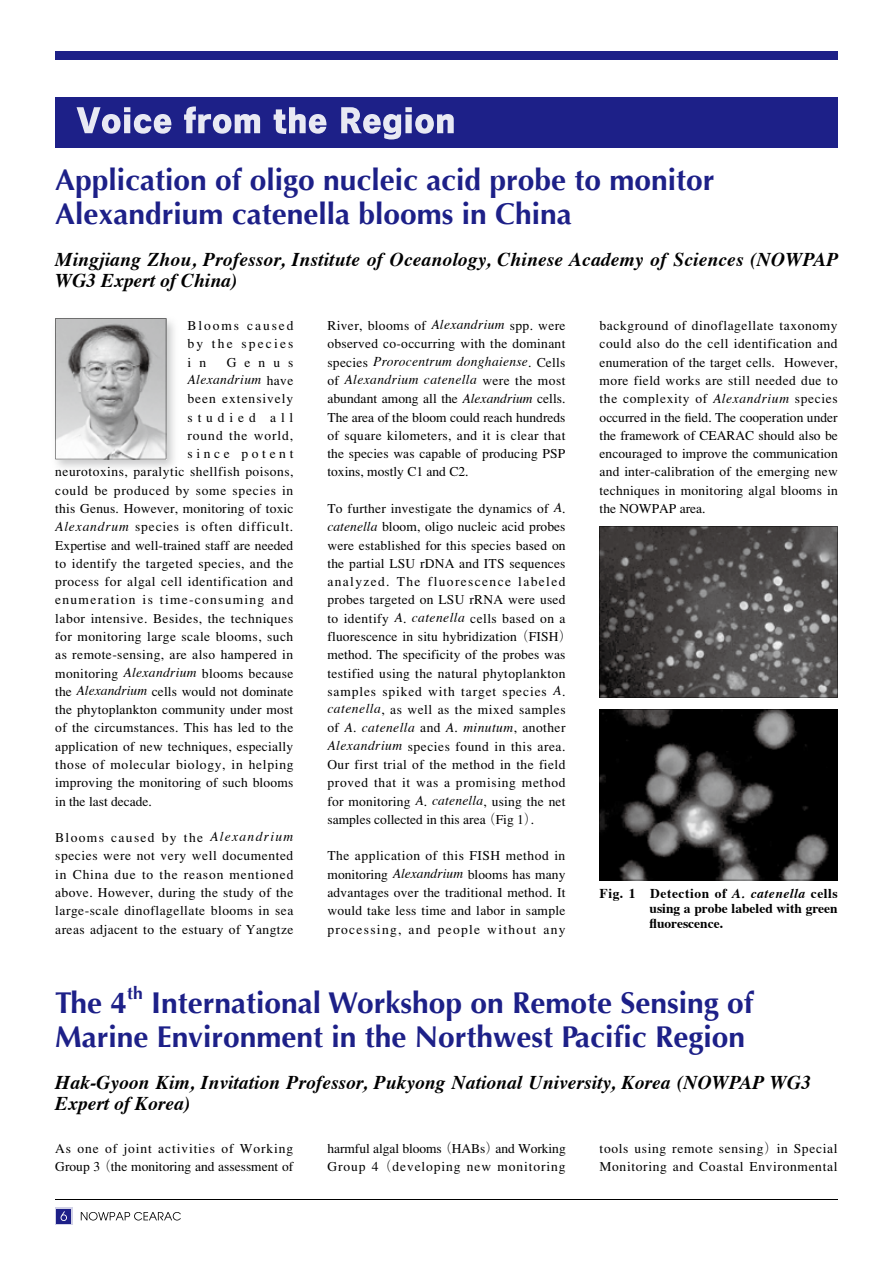
<style>
.page{position:relative;width:893px;height:1263px;background:#fff}
.page>*{position:absolute;margin:0;border:0;box-sizing:border-box;transform-origin:0 0}
.t1{font:700 30px/34px "Optima";color:#1d2088;text-align:right}
.t2{font:italic 700 19.5px/21.3px "Times";color:#000}
.t3{font:700 17.55px "Optima";color:#1d2088}
.t4{font:300 13.5px/18.3px "Ryumin";letter-spacing:.025em;color:#000;text-align:justify}
.t5{font:300 13.5px/18.3px "Ryumin";color:#000}
.t6{font:italic 13.5px/18.3px "Times";letter-spacing:.03em;color:#000}
.t7{font:700 13.5px/14.9px "Times";color:#000;text-align:justify}
.t8{font:300 13.5px/18.3px "Ryumin";letter-spacing:.05em;color:#000}
.t9{font:300 13.5px/18.3px "Ryumin";letter-spacing:-.005em;color:#000}
.t10{font:300 13.5px "Ryumin";letter-spacing:.055em;color:#000}
.t11{font:300 13.5px "Ryumin";letter-spacing:.005em;color:#000}
.t12{font:300 13.5px "Ryumin";letter-spacing:.065em;color:#000}
.t13{font:300 13.5px "Ryumin";letter-spacing:.095em;color:#000}
.t14{font:300 13.5px "Ryumin";letter-spacing:.07em;color:#000}
.t15{font:300 13.5px "Ryumin";letter-spacing:.27em;color:#000}
.t16{font:300 13.5px "Ryumin";letter-spacing:.36em;color:#000}
.s1{font-family:"Ryumin";font-weight:300;font-style:normal}
.s2{font-family:"Times";font-weight:400;font-style:italic}
.s3{font-style:italic}
</style>
<div class="page">
<img style="left:55px;top:318px;width:119px;height:150px">
<svg style="left:55px;top:318px;width:111px;height:141px;background:#b8b8b9"></svg>
<svg style="left:600px;top:526px;width:238px;height:171px;background:#524f4f"></svg>
<svg style="left:600px;top:709px;width:238px;height:171px;background:#252525"></svg>
<svg style="left:81px;top:1212px;width:100px;height:8px"></svg>
<div style="left:55px;top:1208px;width:17px;height:17px;background:#d2d2e7"></div>
<div style="left:56px;top:1209px;width:15px;height:15px;background:#1d2088"></div>
<hr style="left:55px;top:1199px;width:783px;height:1px;background:#000">
<div style="left:55px;top:51px;width:783px;height:9px;background:#1d2088"></div>
<svg style="left:61px;top:1211px;width:6px;height:10px"></svg>
<div style="left:55px;top:98px;width:783px;height:50px;background:#1d2088"></div>
<svg style="left:77px;top:107px;width:94px;height:27px"></svg>
<svg style="left:184px;top:106px;width:76px;height:28px"></svg>
<svg style="left:274px;top:107px;width:52px;height:27px"></svg>
<svg style="left:341px;top:107px;width:113px;height:32px"></svg>
<h1 class="t1" style="left:55px;top:164px;width:661px;text-align:left">Application of oligo nucleic acid probe to monitor<br>Alexandrium catenella blooms in China</h1>
<h2 class="t2" style="left:55px;top:247px;width:785px">Mingjiang Zhou, Professor, Institute of Oceanology, Chinese Academy of Sciences (NOWPAP<br>WG3 Expert of China)</h2>
<p class="t4" style="left:188px;top:317px;width:107px">Blooms caused by the species i n</p>
<p class="t4" style="left:227px;top:354px;width:68px">Genus</p>
<p class="t6" style="left:188px;top:370px;width:107px">Alexandrium <span class="s1">have</span></p>
<p class="t14" style="left:188px;top:391px;width:107px">been extensively</p>
<p class="t16" style="left:188px;top:409px;width:107px">studied all</p>
<p class="t14" style="left:188px;top:428px;width:107px">round the world,</p>
<p class="t15" style="left:188px;top:446px;width:107px">since potent</p>
<p class="t4" style="left:55px;top:463px;width:240px">neurotoxins, paralytic shellfish poisons,</p>
<p class="t10" style="left:55px;top:483px;width:240px">could be produced by some species in</p>
<p class="t4" style="left:55px;top:500px;width:240px">this Genus. However, monitoring of toxic</p>
<p class="t12" style="left:55px;top:519px;width:240px"><span class="s2">Alexandrum</span> species is often difficult.</p>
<p class="t5" style="left:55px;top:537px;width:240px">Expertise and well-trained staff are needed</p>
<p class="t4" style="left:55px;top:555px;width:240px">to identify the targeted species, and the</p>
<p class="t4" style="left:55px;top:573px;width:240px">process for algal cell identification and</p>
<p class="t13" style="left:55px;top:592px;width:240px">enumeration is time-consuming and</p>
<p class="t4" style="left:55px;top:610px;width:239px">labor intensive. Besides, the techniques</p>
<p class="t4" style="left:55px;top:628px;width:240px">for monitoring large scale blooms, such</p>
<p class="t4" style="left:55px;top:646px;width:239px">as remote-sensing, are also hampered in</p>
<p class="t4" style="left:55px;top:665px;width:240px">monitoring <span class="s2">Alexandrium</span> blooms because</p>
<p class="t11" style="left:55px;top:684px;width:240px">the <span class="s2">Alexandrium</span> cells would not dominate</p>
<p class="t4" style="left:55px;top:701px;width:239px">the phytoplankton community under most</p>
<p class="t4" style="left:55px;top:719px;width:240px">of the circumstances. This has led to the</p>
<p class="t4" style="left:55px;top:738px;width:240px">application of new techniques, especially</p>
<p class="t10" style="left:55px;top:757px;width:240px">those of molecular biology, in helping</p>
<p class="t4" style="left:55px;top:774px;width:240px">improving the monitoring of such blooms</p>
<p class="t5" style="left:55px;top:792px;width:98px">in the last decade.</p>
<p class="t4" style="left:55px;top:829px;width:240px">Blooms caused by the <span class="s2">Alexandrium </span>species were not very well documented in China due to the reason mentioned above. However, during the study of the large-scale dinoflagellate blooms in sea areas adjacent to the estuary of Yangtze</p>
<p class="t4" style="left:327px;top:317px;width:240px">River, blooms of <span class="s2">Alexandrium</span> spp. were observed co-occurring with the dominant</p>
<p class="t6" style="left:327px;top:351px;width:240px"><span class="s1">species</span> Prorocentrum donghaiense<span class="s1">. Cells of</span> Alexandrium catenella <span class="s1">were the most</span></p>
<p class="t4" style="left:327px;top:390px;width:240px">abundant among all the <span class="s2">Alexandrium</span> cells.<br>The area of the bloom could reach hundreds of square kilometers, and it is clear that the species was capable of producing PSP toxins, mostly C1 and C2.</p>
<p class="t4" style="left:327px;top:500px;width:246px;text-align:left">To further investigate the dynamics of <span class="s2">A</span>. <span class="s2">catenella</span> bloom, oligo nucleic acid probes were established for this species based on the partial LSU rDNA and ITS sequences analyzed. The fluorescence labeled probes targeted on LSU rRNA were used to identify <span class="s2">A</span>. <span class="s2">catenella</span> cells based on a fluorescence in situ hybridization （FISH）method. The specificity of the probes was testified using the natural phytoplankton samples spiked with target species <span class="s2">A</span>. <span class="s2">catenella</span>, as well as the mixed samples</p>
<p class="t6" style="left:327px;top:717px;width:240px"><span class="s1">of</span> A<span class="s1">.</span> catenella <span class="s1">and</span> A<span class="s1">.</span> minutum<span class="s1">, another</span></p>
<p class="t4" style="left:327px;top:738px;width:240px"><span class="s2">Alexandrium</span> species found in this area.<br>Our first trial of the method in the field proved that it was a promising method for monitoring <span class="s2">A</span>. <span class="s2">catenella</span>, using the net samples collected in this area （Fig 1）.</p>
<p class="t4" style="left:327px;top:847px;width:240px">The application of this FISH method in monitoring <span class="s2">Alexandrium</span> blooms has many advantages over the traditional method. It would take less time and labor in sample processing, and people without any</p>
<p class="t4" style="left:600px;top:317px;width:240px">background of dinoflagellate taxonomy could also do the cell identification and enumeration of the target cells. However, more field works are still needed due to the complexity of <span class="s2">Alexandrium</span> species occurred in the field. The cooperation under the framework of CEARAC should also be encouraged to improve the communication and inter-calibration of the emerging new techniques in monitoring algal blooms in the NOWPAP area.</p>
<p class="t7" style="left:649px;top:884px;width:190px;text-indent:-50px">Fig. 1 Detection of <span class="s3">A. catenella</span> cells using a probe labeled with green fluorescence.</p>
<h1 class="t1" style="left:55px;top:986px;width:73px">The 4</h1>
<p class="t3" style="left:127px;top:982px;width:17px">th</p>
<h1 class="t1" style="left:55px;top:986px;width:699px">International Workshop on Remote Sensing of<br>Marine Environment in the Northwest Pacific Region</h1>
<h2 class="t2" style="left:55px;top:1070px;width:757px">Hak-Gyoon Kim, Invitation Professor, Pukyong National University, Korea (NOWPAP WG3<br>Expert of Korea)</h2>
<p class="t5" style="left:55px;top:1140px;width:240px">As one of joint activities of Working<br>Group 3 （the monitoring and assessment of</p>
<p class="t9" style="left:327px;top:1140px;width:240px">harmful algal blooms （HABs）and Working<br>Group 4 （developing new monitoring</p>
<p class="t8" style="left:600px;top:1140px;width:239px">tools using remote sensing）in Special<br>Monitoring and Coastal Environmental</p>
</div>
